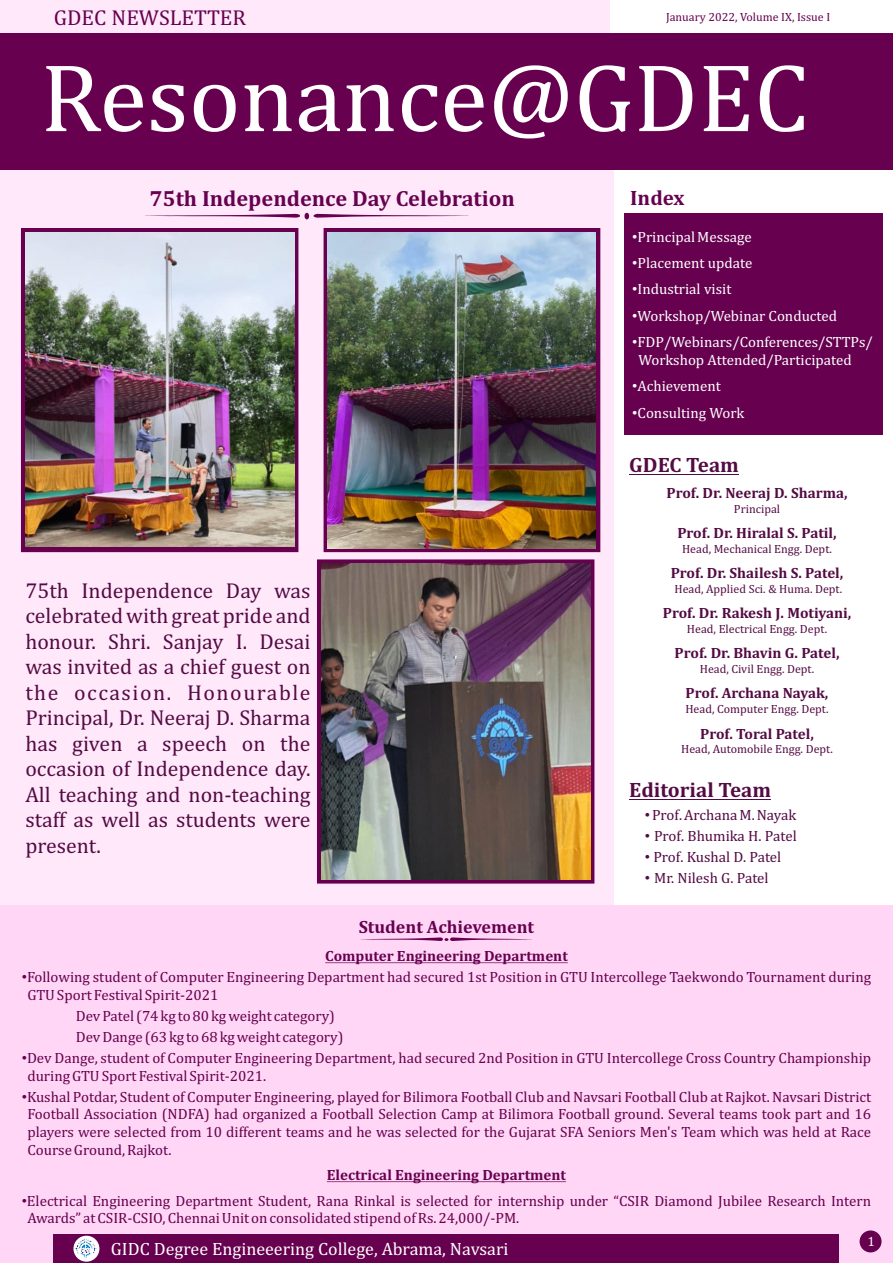
<style>
.page{position:relative;width:893px;height:1263px;background:#fff}
.page>*{position:absolute;margin:0;border:0;box-sizing:border-box;transform-origin:0 0}
.t1{font:97.5px "Cambria";color:#fff}
.t2{font:700 22.2px "Cambria";color:#66004f}
.t3{font:21.75px/25.5px "Cambria";color:#540a43;text-align:justify}
.t4{font:21.75px "Cambria";color:#66004f}
.t5{font:700 21px "Cambria";color:#540a43}
.t6{font:700 21px "Cambria";color:#66004f}
.t7{font:18px "Cambria";color:#fff}
.t8{font:700 18px "Cambria";color:#66004f}
.t9{font:15px/17.5px "Cambria";color:#66004f}
.t10{font:15px/17.5px "Cambria";color:#fff}
.t11{font:700 15px "Cambria";color:#540a43}
.t12{font:15px "Cambria";color:#540a43}
.t13{font:700 15px "Cambria";color:#66004f}
.t14{font:13.5px "Cambria";color:#fff}
.t15{font:12px "Cambria";color:#540a43}
.t16{font:12px "Cambria";color:#66004f}
.s1{font-family:"Arial"}
</style>
<div class="page">
<div style="left:0;top:904px;width:893px;height:359px;background:#ffd6f5"></div>
<div style="left:53px;top:1234px;width:786px;height:29px;background:#66004f"></div>
<div style="left:860px;top:1230px;width:21px;height:22px;background:#66004f;border-radius:50%"></div>
<svg style="left:73px;top:1236px;width:26px;height:26px"></svg>
<img style="left:75px;top:1237px;width:23px;height:23px">
<div style="left:0;top:33px;width:893px;height:137px;background:#66004f"></div>
<div style="left:0;top:170px;width:614px;height:734px;background:#ffe8fa"></div>
<hr style="left:629px;top:799px;width:142px;height:1px;background:#540a43">
<hr style="left:629px;top:474px;width:110px;height:1px;background:#540a43">
<div style="left:0;top:0;width:611px;height:33px;background:#ffe8fa"></div>
<svg style="left:145px;top:213px;width:324px;height:6px"></svg>
<div style="left:624px;top:213px;width:259px;height:222px;background:#66004f"></div>
<div style="left:324px;top:228px;width:276px;height:324px;border:9px solid #66004f"></div>
<img style="left:328px;top:232px;width:268px;height:316px">
<div style="left:21px;top:228px;width:277px;height:324px;border:9px solid #66004f"></div>
<img style="left:25px;top:232px;width:269px;height:314px">
<hr style="left:325px;top:962px;width:243px;height:1px;background:#66004f">
<hr style="left:327px;top:1181px;width:239px;height:1px;background:#66004f">
<svg style="left:361px;top:937px;width:171px;height:4px"></svg>
<div style="left:317px;top:559px;width:277px;height:325px;border:9px solid #66004f"></div>
<img style="left:321px;top:564px;width:269px;height:315px">
<h3 class="t4" style="left:54px;top:8px;width:194px">GDEC NEWSLETTER</h3>
<p class="t16" style="left:666px;top:11px;width:166px">January 2022, Volume IX, Issue I</p>
<h1 class="t1" style="left:41px;top:55px;width:770px">Resonance@GDEC</h1>
<h2 class="t2" style="left:149px;top:189px;width:367px">75th Independence Day Celebration</h2>
<p class="t3" style="left:25px;top:579px;width:287px">75th Independence Day was celebrated with great pride and honour. Shri. Sanjay I. Desai was invited as a chief guest on the occasion. Honourable Principal, Dr. Neeraj D. Sharma has given a speech on the occasion of Independence day.<br>All teaching and non-teaching staff as well as students were present.</p>
<p class="t8" style="left:359px;top:919px;width:177px">Student Achievement</p>
<h3 class="t6" style="left:630px;top:189px;width:56px">Index</h3>
<p class="t10" style="left:632px;top:229px;width:121px"><span class="s1">•</span>Principal Message</p>
<p class="t10" style="left:632px;top:255px;width:122px"><span class="s1">•</span>Placement update</p>
<p class="t10" style="left:632px;top:282px;width:101px"><span class="s1">•</span>Industrial visit</p>
<p class="t10" style="left:632px;top:308px;width:206px"><span class="s1">•</span>Workshop/Webinar Conducted</p>
<p class="t10" style="left:638px;top:334px;width:236px;text-indent:-6px"><span class="s1">•</span>FDP/Webinars/Conferences/STTPs/<br>Workshop Attended/Participated</p>
<p class="t10" style="left:632px;top:378px;width:90px"><span class="s1">•</span>Achievement</p>
<p class="t10" style="left:632px;top:405px;width:114px"><span class="s1">•</span>Consulting Work</p>
<h3 class="t5" style="left:629px;top:455px;width:111px">GDEC Team</h3>
<p class="t11" style="left:666px;top:486px;width:183px">Prof. Dr. Neeraj D. Sharma,</p>
<p class="t15" style="left:734px;top:503px;width:48px">Principal</p>
<p class="t11" style="left:677px;top:526px;width:161px">Prof. Dr. Hiralal S. Patil,</p>
<p class="t15" style="left:682px;top:543px;width:151px">Head, Mechanical Engg. Dept.</p>
<p class="t11" style="left:671px;top:566px;width:174px">Prof. Dr. Shailesh S. Patel,</p>
<p class="t15" style="left:674px;top:583px;width:169px">Head, Applied Sci. &amp; Huma. Dept.</p>
<p class="t11" style="left:663px;top:606px;width:190px">Prof. Dr. Rakesh J. Motiyani,</p>
<p class="t15" style="left:687px;top:624px;width:142px">Head, Electrical Engg. Dept.</p>
<p class="t11" style="left:675px;top:647px;width:166px">Prof. Dr. Bhavin G. Patel,</p>
<p class="t15" style="left:700px;top:664px;width:116px">Head, Civil Engg. Dept.</p>
<p class="t11" style="left:686px;top:687px;width:144px">Prof. Archana Nayak,</p>
<p class="t15" style="left:685px;top:704px;width:145px">Head, Computer Engg. Dept.</p>
<p class="t11" style="left:700px;top:727px;width:115px">Prof. Toral Patel,</p>
<p class="t15" style="left:681px;top:744px;width:153px">Head, Automobile Engg. Dept.</p>
<h3 class="t5" style="left:629px;top:781px;width:143px">Editorial Team</h3>
<p class="t12" style="left:645px;top:808px;width:153px"><span class="s1">•</span>Prof. Archana M. Nayak</p>
<p class="t12" style="left:645px;top:829px;width:153px"><span class="s1">•</span> Prof. Bhumika H. Patel</p>
<p class="t12" style="left:645px;top:850px;width:138px"><span class="s1">•</span> Prof. Kushal D. Patel</p>
<p class="t12" style="left:645px;top:871px;width:125px"><span class="s1">•</span> Mr. Nilesh G. Patel</p>
<p class="t13" style="left:325px;top:949px;width:244px">Computer Engineering Department</p>
<p class="t9" style="left:27px;top:969px;width:845px;text-indent:-6px"><span class="s1">•</span>Following student of Computer Engineering Department had secured 1st Position in GTU Intercollege Taekwondo Tournament during<br>GTU Sport Festival Spirit-2021</p>
<p class="t9" style="left:76px;top:1006px;width:269px;line-height:21.1px">Dev Patel (74 kg to 80 kg weight category)<br>Dev Dange (63 kg to 68 kg weight category)</p>
<p class="t9" style="left:27px;top:1050px;width:845px;text-indent:-6px"><span class="s1">•</span>Dev Dange, student of Computer Engineering Department, had secured 2nd Position in GTU Intercollege Cross Country Championship during GTU Sport Festival Spirit-2021.</p>
<p class="t9" style="left:27px;top:1089px;width:845px;text-align:justify;text-indent:-6px"><span class="s1">•</span>Kushal Potdar, Student of Computer Engineering, played for Bilimora Football Club and Navsari Football Club at Rajkot. Navsari District Football Association (NDFA) had organized a Football Selection Camp at Bilimora Football ground. Several teams took part and 16 players were selected from 10 different teams and he was selected for the Gujarat SFA Seniors Men's Team which was held at Race Course Ground, Rajkot.</p>
<p class="t13" style="left:327px;top:1168px;width:241px">Electrical Engineering Department</p>
<p class="t9" style="left:27px;top:1192px;width:845px;text-indent:-6px"><span class="s1">•</span>Electrical Engineering Department Student, Rana Rinkal is selected for internship under “CSIR Diamond Jubilee Research Intern<br>Awards” at CSIR-CSIO, Chennai Unit on consolidated stipend of Rs. 24,000/-PM.</p>
<p class="t7" style="left:111px;top:1241px;width:399px">GIDC Degree Engineeering College, Abrama, Navsari</p>
<p class="t14" style="left:867px;top:1235px;width:9px">1</p>
</div>
